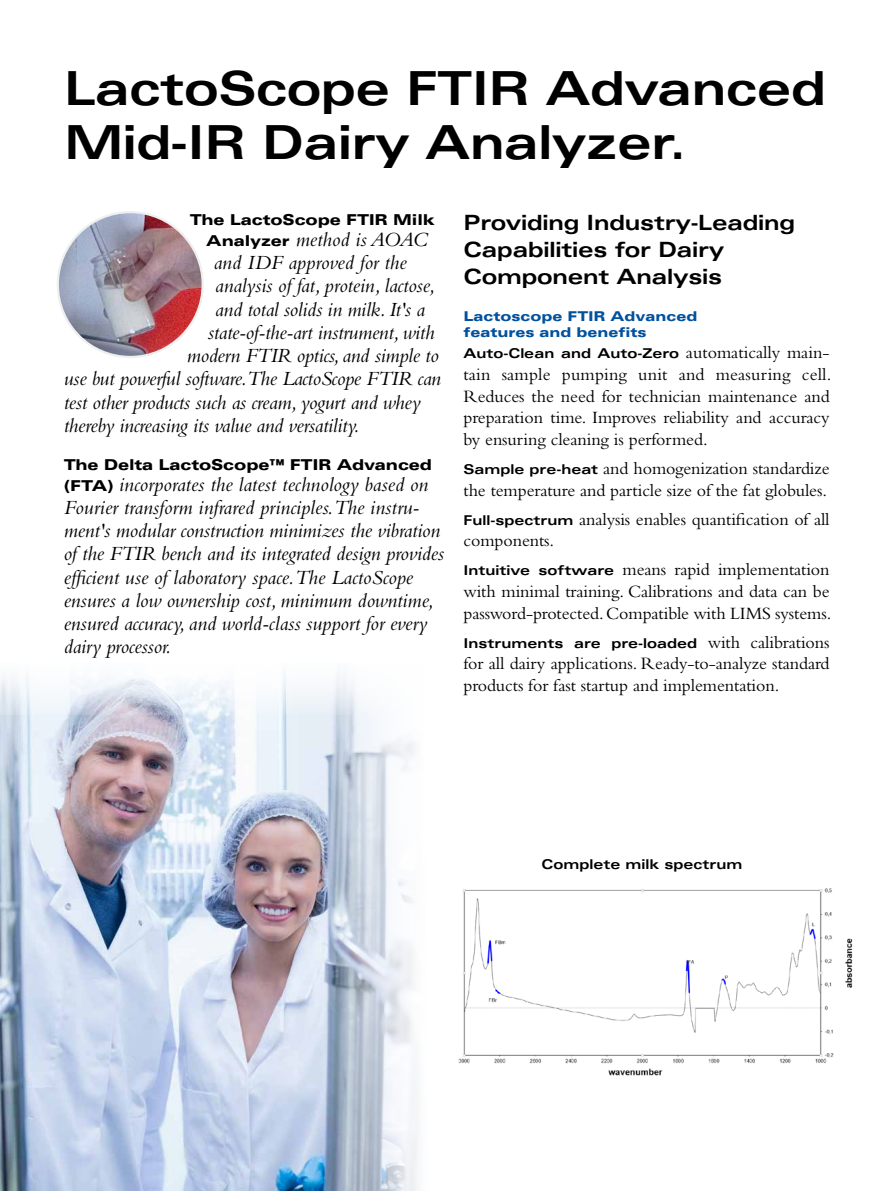
<style>
.page{position:relative;width:893px;height:1191px;background:#fff}
.page>*{position:absolute;margin:0;border:0;box-sizing:border-box;transform-origin:0 0}
.t1{font:700 expanded 46.95px/53.6px "Univers";letter-spacing:-.01em;color:#000}
.t2{font:italic 21px/23.2px "Bembo";letter-spacing:-.01em;color:#000}
.t3{font:700 expanded 21px/27px "Univers";letter-spacing:-.01em;color:#000}
.t4{font:18px/21.6px "Bembo";letter-spacing:-.005em;color:#000}
.t5{font:900 expanded 15px "Univers";letter-spacing:-.01em;color:#000}
.t6{font:700 expanded 13.5px "Univers";color:#000}
.t7{font:900 expanded 13.5px/16.2px "Univers";color:#00519e}
.s1{font-family:"Univers";font-weight:900;font-style:normal;font-stretch:expanded;font-size:15px}
.s2{font-family:"Bembo";font-weight:400;font-stretch:normal;font-size:18px}
.s3{font-family:"Univers";font-weight:700;font-stretch:expanded;font-size:13.5px}
</style>
<div class="page">
<img style="left:0;top:715px;width:325px;height:476px">
<svg style="left:325px;top:715px;width:92px;height:476px"></svg>
<img style="left:58px;top:212px;width:145px;height:145px;border-radius:72px">
<img style="left:458px;top:888px;width:395px;height:188px">
<h1 class="t1" style="left:64px;top:62px;width:763px">LactoScope FTIR Advanced<br>Mid-IR Dairy Analyzer.</h1>
<p class="t5" style="left:190px;top:211px;width:247px">The LactoScope FTIR Milk</p>
<p class="t2" style="left:206px;top:227px;width:223px"><span class="s1">Analyzer</span> method is AOAC</p>
<p class="t2" style="left:214px;top:250px;width:195px">and IDF approved for the</p>
<p class="t2" style="left:215px;top:274px;width:221px">analysis of fat, protein, lactose,</p>
<p class="t2" style="left:215px;top:297px;width:211px">and total solids in milk. It's a</p>
<p class="t2" style="left:208px;top:320px;width:228px">state-of-the-art instrument, with</p>
<p class="t2" style="left:187px;top:343px;width:253px">modern FTIR optics, and simple to</p>
<p class="t2" style="left:64px;top:367px;width:379px">use but powerful software.The LactoScope FTIR can</p>
<p class="t2" style="left:64px;top:390px;width:358px">test other products such as cream, yogurt and whey</p>
<p class="t2" style="left:64px;top:413px;width:297px">thereby increasing its value and versatility.</p>
<p class="t5" style="left:64px;top:455px;width:370px">The Delta LactoScope™ FTIR Advanced</p>
<p class="t2" style="left:64px;top:472px;width:382px"><span class="s1">(FTA)</span> incorporates the latest technology based on Fourier transform infrared principles. The instru&shy;ment's modular construction minimizes the vibration of the FTIR bench and its integrated design provides efficient use of laboratory space. The LactoScope ensures a low ownership cost, minimum downtime, ensured accuracy, and world-class support for every dairy processor.</p>
<p class="t3" style="left:463px;top:209px;width:333px">Providing Industry-Leading<br>Capabilities for Dairy<br>Component Analysis</p>
<p class="t7" style="left:463px;top:307px;width:235px">Lactoscope FTIR Advanced features and benefits</p>
<p class="t6" style="left:463px;top:346px;width:368px">Auto-Clean and Auto-Zero <span class="s2">automatically main-</span></p>
<p class="t4" style="left:463px;top:363px;width:369px;text-align:justify">tain sample pumping unit and measuring cell.<br>Reduces the need for technician maintenance and preparation time. Improves reliability and accuracy by ensuring cleaning is performed.</p>
<p class="t4" style="left:463px;top:457px;width:368px"><span class="s3">Sample pre-heat</span> and homogenization standardize the temperature and particle size of the fat globules.</p>
<p class="t4" style="left:463px;top:508px;width:368px"><span class="s3">Full-spectrum</span> analysis enables quantification of all components.</p>
<p class="t4" style="left:463px;top:558px;width:369px;text-align:justify"><span class="s3">Intuitive software</span> means rapid implementation with minimal training. Calibrations and data can be password-protected. Compatible with LIMS systems.</p>
<p class="t6" style="left:463px;top:635px;width:368px">Instruments are pre-loaded <span class="s2">with calibrations</span></p>
<p class="t4" style="left:463px;top:652px;width:368px">for all dairy applications. Ready-to-analyze standard products for fast startup and implementation.</p>
<p class="t6" style="left:541px;top:857px;width:202px">Complete milk spectrum</p>
</div>
